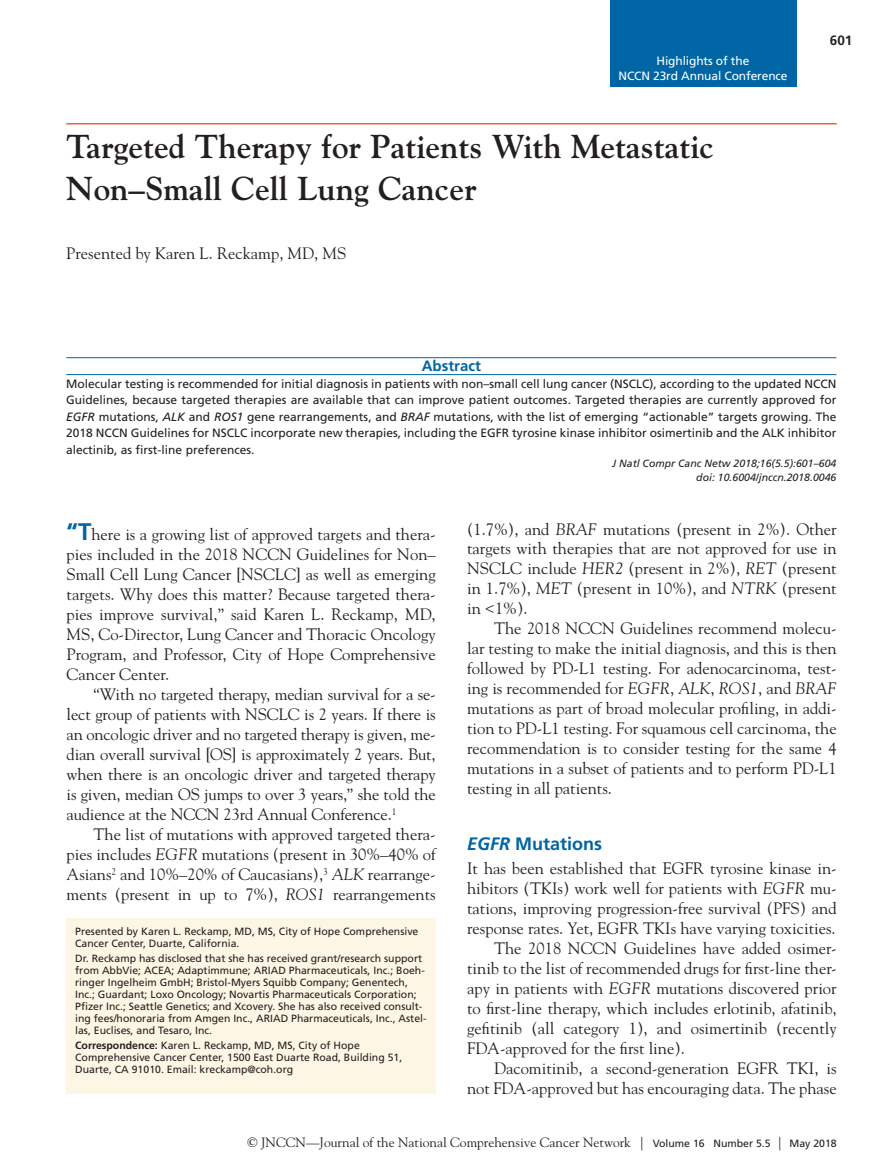
<style>
.page{position:relative;width:878px;height:1175px;background:#fff}
.page>*{position:absolute;margin:0;border:0;box-sizing:border-box;transform-origin:0 0}
.OAT{font:700 33px/42px "Goudy Std";color:#231f20}
.t1{font:700 18px "Frutiger LT Std";color:#0065a4}
.TXT{font:16.5px/20px "Goudy Std";color:#231f20;text-align:justify}
.TXT__opening_para{font:16.5px/20px "Goudy Std";color:#231f20;text-align:justify}
.TXT__flush{font:16.5px/20px "Goudy Std";color:#231f20;text-align:justify}
.OAA{font:16.5px "Goudy Std";color:#231f20}
.ABS_Header{font:700 15px "Frutiger LT Std";color:#0065a4}
.t2{font:13.5px "Goudy Std";color:#231f20}
.t3{font:700 13.5px "Frutiger LT Std";color:#231f20}
.ABS{font:12px/16.5px "Frutiger LT Std";color:#231f20;text-align:justify}
.t4{font:12px/14.4px "Frutiger LT Std";letter-spacing:-.01em;color:#fff;text-align:center}
.OFN1{font:10.5px/12px "Frutiger LT Std";color:#231f20}
.Citation{font:italic 10.5px/13.5px "Frutiger LT Std";color:#231f20;text-align:right}
.s1{font-style:italic}
.s2{font-family:"Frutiger LT Std";font-weight:700;font-size:24px;color:#0065a4}
.s3{font-weight:700}
.s4{font-family:"Frutiger LT Std";font-size:10.5px}
</style>
<div class="page">
<div style="left:610px;top:0;width:186px;height:87px;background:#0065a4"></div>
<hr style="left:66px;top:123px;width:770px;height:1px;background:#ed633e">
<hr style="left:66px;top:357px;width:770px;height:1px;background:#0065a4">
<hr style="left:66px;top:374px;width:770px;height:1px;background:#0065a4">
<div style="left:66px;top:918px;width:370px;height:175px;background:#fef6e5"></div>
<p class="t4" style="left:618px;top:54px;width:170px">Highlights of the<br>NCCN 23rd Annual Conference</p>
<p class="OAT" style="left:66px;top:126px;width:649px">Targeted Therapy for Patients With Metastatic<br>Non–Small Cell Lung Cancer</p>
<p class="OAA" style="left:66px;top:243px;width:282px">Presented by Karen L. Reckamp, MD, MS</p>
<p class="t3" style="left:829px;top:32px;width:24px">601</p>
<p class="ABS_Header" style="left:421px;top:357px;width:61px">Abstract</p>
<p class="ABS" style="left:66px;top:375px;width:771px">Molecular testing is recommended for initial diagnosis in patients with non–small cell lung cancer (NSCLC), according to the updated NCCN Guidelines, because targeted therapies are available that can improve patient outcomes. Targeted therapies are currently approved for <span class="s1">EGFR</span> mutations, <span class="s1">ALK</span> and <span class="s1">ROS1</span> gene rearrangements, and <span class="s1">BRAF</span> mutations, with the list of emerging “actionable” targets growing. The 2018 NCCN Guidelines for NSCLC incorporate new therapies, including the EGFR tyrosine kinase inhibitor osimertinib and the ALK inhibitor alectinib, as first-line preferences.</p>
<p class="Citation" style="left:612px;top:457px;width:226px">J Natl Compr Canc Netw 2018;16(5.5):601–604 doi: 10.6004/jnccn.2018.0046</p>
<p class="TXT__opening_para" style="left:67px;top:524px;width:371px"><span class="s2">“T</span>here is a growing list of approved targets and thera&shy;pies included in the 2018 NCCN Guidelines for Non– Small Cell Lung Cancer [NSCLC] as well as emerging targets. Why does this matter? Because targeted thera&shy;pies improve survival,” said Karen L. Reckamp, MD, MS, Co-Director, Lung Cancer and Thoracic Oncology Program, and Professor, City of Hope Comprehensive Cancer Center.</p>
<p class="TXT" style="left:67px;top:684px;width:371px;text-indent:27px">“With no targeted therapy, median survival for a se&shy;lect group of patients with NSCLC is 2 years. If there is an oncologic driver and no targeted therapy is given, me&shy;dian overall survival [OS] is approximately 2 years. But, when there is an oncologic driver and targeted therapy is given, median OS jumps to over 3 years,” she told the audience at the NCCN 23rd Annual Conference.<sup>1</sup></p>
<p class="TXT" style="left:67px;top:824px;width:371px;text-indent:27px">The list of mutations with approved targeted thera&shy;pies includes <span class="s1">EGFR</span> mutations (present in 30%–40% of Asians<sup>2</sup> and 10%–20% of Caucasians),<sup>3</sup> <span class="s1">ALK</span> rearrange&shy;ments (present in up to 7%), <span class="s1">ROS1</span> rearrangements</p>
<p class="OFN1" style="left:75px;top:925px;width:345px">Presented by Karen L. Reckamp, MD, MS, City of Hope Comprehensive<br>Cancer Center, Duarte, California.</p>
<p class="OFN1" style="left:75px;top:952px;width:353px">Dr. Reckamp has disclosed that she has received grant/research support from AbbVie; ACEA; Adaptimmune; ARIAD Pharmaceuticals, Inc.; Boeh&shy;ringer Ingelheim GmbH; Bristol-Myers Squibb Company; Genentech, Inc.; Guardant; Loxo Oncology; Novartis Pharmaceuticals Corporation; Pfizer Inc.; Seattle Genetics; and Xcovery. She has also received consult&shy;ing fees/honoraria from Amgen Inc., ARIAD Pharmaceuticals, Inc., Astel&shy;las, Euclises, and Tesaro, Inc.</p>
<p class="OFN1" style="left:75px;top:1039px;width:328px"><span class="s3">Correspondence:</span> Karen L. Reckamp, MD, MS, City of Hope<br>Comprehensive Cancer Center, 1500 East Duarte Road, Building 51,<br>Duarte, CA 91010. Email: kreckamp@coh.org</p>
<p class="TXT" style="left:467px;top:518px;width:371px">(1.7%), and <span class="s1">BRAF</span> mutations (present in 2%). Other targets with therapies that are not approved for use in NSCLC include <span class="s1">HER2</span> (present in 2%), <span class="s1">RET</span> (present in 1.7%), <span class="s1">MET</span> (present in 10%), and <span class="s1">NTRK</span> (present in &lt;1%).</p>
<p class="TXT" style="left:467px;top:618px;width:371px;text-indent:27px">The 2018 NCCN Guidelines recommend molecu&shy;lar testing to make the initial diagnosis, and this is then followed by PD-L1 testing. For adenocarcinoma, test&shy;ing is recommended for <span class="s1">EGFR</span>, <span class="s1">ALK</span>, <span class="s1">ROS1</span>, and <span class="s1">BRAF </span>mutations as part of broad molecular profiling, in addi&shy;tion to PD-L1 testing. For squamous cell carcinoma, the recommendation is to consider testing for the same 4 mutations in a subset of patients and to perform PD-L1 testing in all patients.</p>
<h1 class="t1" style="left:467px;top:833px;width:136px"><span class="s1">EGFR</span> Mutations</h1>
<p class="TXT__flush" style="left:467px;top:858px;width:371px">It has been established that EGFR tyrosine kinase in&shy;hibitors (TKIs) work well for patients with <span class="s1">EGFR</span> mu&shy;tations, improving progression-free survival (PFS) and response rates. Yet, EGFR TKIs have varying toxicities.</p>
<p class="TXT" style="left:467px;top:938px;width:371px;text-indent:27px">The 2018 NCCN Guidelines have added osimer&shy;tinib to the list of recommended drugs for first-line ther&shy;apy in patients with <span class="s1">EGFR</span> mutations discovered prior to first-line therapy, which includes erlotinib, afatinib, gefitinib (all category 1), and osimertinib (recently FDA-approved for the first line).</p>
<p class="TXT" style="left:467px;top:1057px;width:371px;text-align:right">Dacomitinib, a second-generation EGFR TKI, is not FDA-approved but has encouraging data. The phase</p>
<p class="t2" style="left:248px;top:1134px;width:590px">© JNCCN—Journal of the National Comprehensive Cancer Network | <span class="s4">Volume 16 Number 5.5</span> | <span class="s4">May 2018</span></p>
</div>
